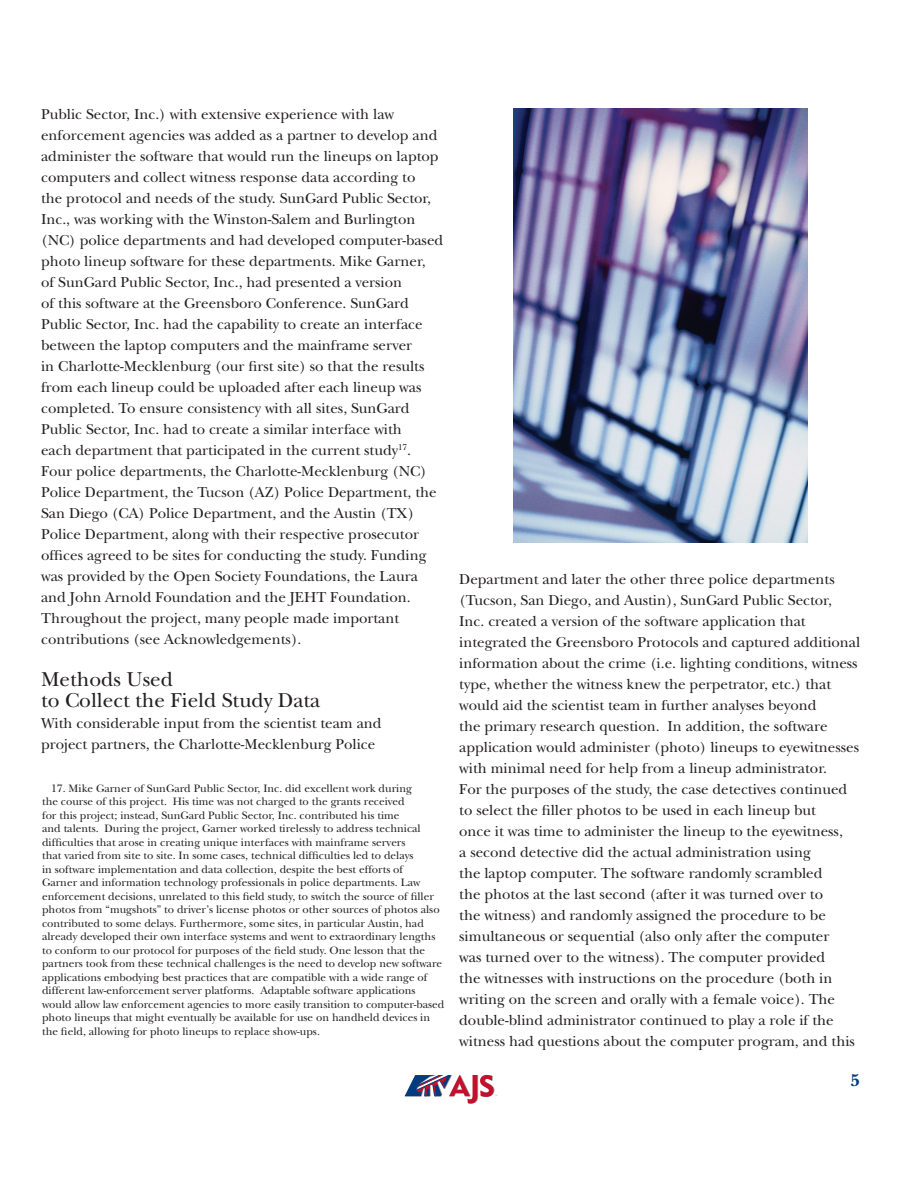
<style>
.page{position:relative;width:918px;height:1188px;background:#fff}
.page>*{position:absolute;margin:0;border:0;box-sizing:border-box;transform-origin:0 0}
.t1{font:21px/21px "New Baskerville";color:#231f20}
.t2{font:700 18px "New Baskerville";color:#073d7d}
.t3{font:15px/21px "New Baskerville";color:#231f20}
.t4{font:11.25px/13.5px "New Baskerville";color:#231f20}
</style>
<div class="page">
<svg style="left:405px;top:1075px;width:92px;height:29px"></svg>
<img style="left:514px;top:109px;width:293px;height:434px">
<p class="t3" style="left:41px;top:104px;width:404px">Public Sector, Inc.) with extensive experience with law enforcement agencies was added as a partner to develop and administer the software that would run the lineups on laptop computers and collect witness response data according to<br>the protocol and needs of the study. SunGard Public Sector, Inc., was working with the Winston-Salem and Burlington (NC) police departments and had developed computer-based photo lineup software for these departments. Mike Garner,<br>of SunGard Public Sector, Inc., had presented a version<br>of this software at the Greensboro Conference. SunGard Public Sector, Inc. had the capability to create an interface between the laptop computers and the mainframe server<br>in Charlotte-Mecklenburg (our first site) so that the results from each lineup could be uploaded after each lineup was completed. To ensure consistency with all sites, SunGard Public Sector, Inc. had to create a similar interface with<br>each department that participated in the current study<sup>17</sup>.<br>Four police departments, the Charlotte-Mecklenburg (NC)<br>Police Department, the Tucson (AZ) Police Department, the San Diego (CA) Police Department, and the Austin (TX)<br>Police Department, along with their respective prosecutor offices agreed to be sites for conducting the study. Funding was provided by the Open Society Foundations, the Laura and John Arnold Foundation and the JEHT Foundation.<br>Throughout the project, many people made important contributions (see Acknowledgements).</p>
<h1 class="t1" style="left:41px;top:669px;width:281px">Methods Used<br>to Collect the Field Study Data</h1>
<p class="t3" style="left:41px;top:713px;width:342px">With considerable input from the scientist team and project partners, the Charlotte-Mecklenburg Police</p>
<p class="t4" style="left:42px;top:781px;width:404px;text-indent:9px">17. Mike Garner of SunGard Public Sector, Inc. did excellent work during<br>the course of this project. His time was not charged to the grants received<br>for this project; instead, SunGard Public Sector, Inc. contributed his time<br>and talents. During the project, Garner worked tirelessly to address technical difficulties that arose in creating unique interfaces with mainframe servers<br>that varied from site to site. In some cases, technical difficulties led to delays<br>in software implementation and data collection, despite the best efforts of<br>Garner and information technology professionals in police departments. Law enforcement decisions, unrelated to this field study, to switch the source of filler photos from “mugshots” to driver’s license photos or other sources of photos also contributed to some delays. Furthermore, some sites, in particular Austin, had already developed their own interface systems and went to extraordinary lengths to conform to our protocol for purposes of the field study. One lesson that the partners took from these technical challenges is the need to develop new software applications embodying best practices that are compatible with a wide range of different law-enforcement server platforms. Adaptable software applications would allow law enforcement agencies to more easily transition to computer-based photo lineups that might eventually be available for use on handheld devices in the field, allowing for photo lineups to replace show-ups.</p>
<p class="t3" style="left:459px;top:569px;width:403px">Department and later the other three police departments (Tucson, San Diego, and Austin), SunGard Public Sector, Inc. created a version of the software application that integrated the Greensboro Protocols and captured additional information about the crime (i.e. lighting conditions, witness type, whether the witness knew the perpetrator, etc.) that would aid the scientist team in further analyses beyond<br>the primary research question. In addition, the software application would administer (photo) lineups to eyewitnesses with minimal need for help from a lineup administrator.<br>For the purposes of the study, the case detectives continued to select the filler photos to be used in each lineup but<br>once it was time to administer the lineup to the eyewitness,<br>a second detective did the actual administration using<br>the laptop computer. The software randomly scrambled<br>the photos at the last second (after it was turned over to<br>the witness) and randomly assigned the procedure to be simultaneous or sequential (also only after the computer<br>was turned over to the witness). The computer provided<br>the witnesses with instructions on the procedure (both in writing on the screen and orally with a female voice). The double-blind administrator continued to play a role if the witness had questions about the computer program, and this</p>
<p class="t2" style="left:850px;top:1069px;width:11px">5</p>
</div>
